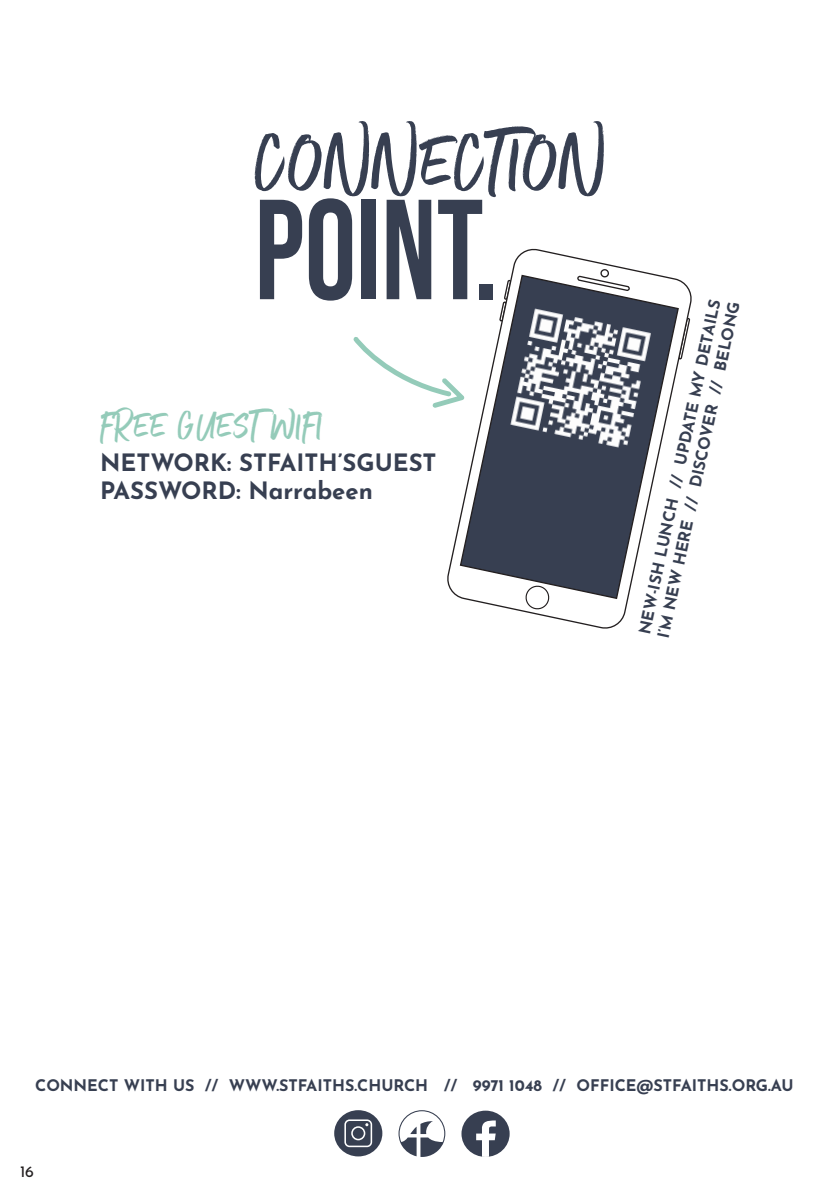
<style>
.page{position:relative;width:840px;height:1191px;background:#fff}
.page>*{position:absolute;margin:0;border:0;box-sizing:border-box;transform-origin:0 0}
.t1{font:142px "Bebas Neue";color:#373f51;scale:.91 1}
.t2{font:92.8px "Better Times Alt";color:#373f51;scale:.91 1}
.t3{font:44.8px "Better Times Alt";color:#94cbb9;scale:.91 1}
.t4{font:700 23.8px "Josefin Sans";color:#373f51}
.Paragraph_Style_1{font:700 16px "Josefin Sans";color:#373f51}
.t5{font:16px "Josefin Sans";color:#231f20}
</style>
<div class="page">
<svg style="left:461px;top:1110px;width:48px;height:47px"></svg>
<svg style="left:334px;top:1110px;width:48px;height:46px"></svg>
<svg style="left:398px;top:1110px;width:47px;height:47px"></svg>
<svg style="left:447px;top:248px;width:245px;height:381px"></svg>
<svg style="left:458px;top:274px;width:221px;height:326px"></svg>
<div style="left:599px;top:269px;width:10px;height:9px;border:1px solid #231f20;border-radius:50%"></div>
<svg style="left:523px;top:584px;width:27px;height:26px"></svg>
<svg style="left:576px;top:275px;width:54px;height:17px"></svg>
<img style="left:500px;top:300px;width:160px;height:159px">
<svg style="left:353px;top:336px;width:111px;height:72px"></svg>
<p class="t2" style="left:254px;top:111px;width:388px">CONNECTION</p>
<p class="t1" style="left:254px;top:170px;width:269px">POINT.</p>
<p class="t3" style="left:100px;top:401px;width:246px">FREE GUEST WIFI</p>
<p class="t4" style="left:100px;top:441px;width:338px">NETWORK: STFAITH’SGUEST</p>
<p class="t4" style="left:100px;top:470px;width:274px">PASSWORD: Narrabeen</p>
<p class="Paragraph_Style_1" style="left:630px;top:631px;width:343px;rotate:-78deg">NEW-ISH LUNCH // UPDATE MY DETAILS</p>
<p class="Paragraph_Style_1" style="left:648px;top:635px;width:345px;rotate:-78deg">I’M NEW HERE // DISCOVER // BELONG</p>
<p class="Paragraph_Style_1" style="left:35px;top:1071px;width:759px">CONNECT WITH US // WWW.STFAITHS.CHURCH // 9971 1048 // OFFICE@STFAITHS.ORG.AU</p>
<p class="t5" style="left:20px;top:1158px;width:15px">16</p>
</div>
